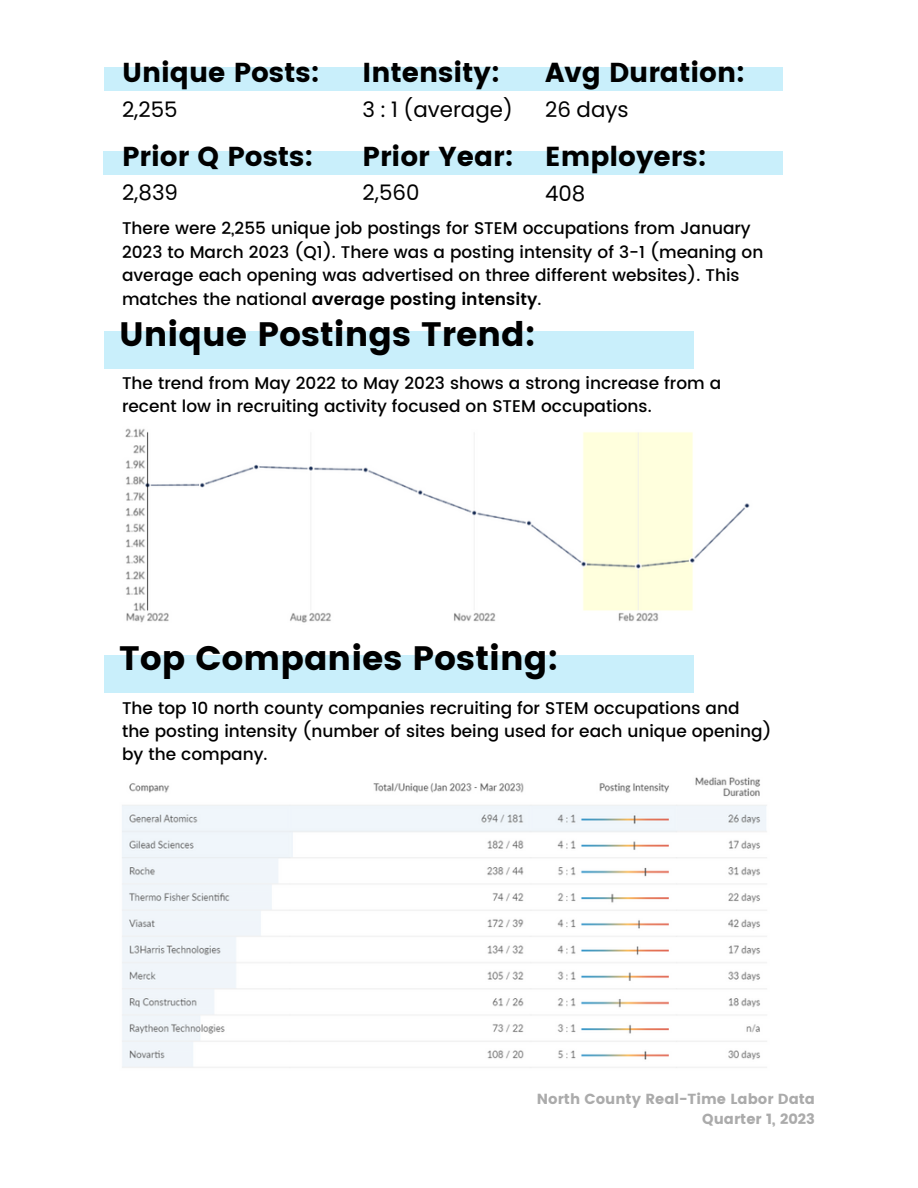
<style>
.page{position:relative;width:918px;height:1188px;background:#fff}
.page>*{position:absolute;margin:0;border:0;box-sizing:border-box;transform-origin:0 0}
.t1{font:33.9px "Poppins";color:#000}
.t2{font:27.3px "Poppins";color:#000}
.t3{font:21.3px "Poppins";color:#000}
.t4{font:500 16.95px/23.2px "Poppins";color:#000}
.t5{font:14.55px/20.1px "Poppins";color:#ababab;text-align:right}
.s1{font-weight:600}
</style>
<div class="page">
<div style="left:104px;top:332px;width:589px;height:37px;background:#c9effb"></div>
<img style="left:125px;top:428px;width:625px;height:195px">
<img style="left:122px;top:777px;width:645px;height:291px">
<div style="left:103px;top:151px;width:679px;height:24px;background:#c9effb"></div>
<div style="left:104px;top:656px;width:589px;height:37px;background:#c9effb"></div>
<div style="left:104px;top:67px;width:678px;height:24px;background:#c9effb"></div>
<h2 class="t2" style="left:122px;top:57px;width:199px">Unique Posts:</h2>
<p class="t3" style="left:122px;top:94px;width:57px">2,255</p>
<h2 class="t2" style="left:122px;top:140px;width:193px">Prior Q Posts:</h2>
<p class="t3" style="left:122px;top:178px;width:58px">2,839</p>
<h2 class="t2" style="left:363px;top:57px;width:139px">Intensity:</h2>
<p class="t3" style="left:363px;top:94px;width:152px">3 : 1 (average)</p>
<h2 class="t2" style="left:363px;top:140px;width:153px">Prior Year:</h2>
<p class="t3" style="left:363px;top:178px;width:58px">2,560</p>
<h2 class="t2" style="left:545px;top:57px;width:201px">Avg Duration:</h2>
<p class="t3" style="left:545px;top:94px;width:85px">26 days</p>
<h2 class="t2" style="left:545px;top:141px;width:163px">Employers:</h2>
<p class="t3" style="left:545px;top:178px;width:42px">408</p>
<p class="t4" style="left:122px;top:216px;width:643px;line-height:23.7px">There were 2,255 unique job postings for STEM occupations from January 2023 to March 2023 (Q1). There was a posting intensity of 3-1 (meaning on average each opening was advertised on three different websites). This matches the national <span class="s1">average posting intensity</span>.</p>
<h1 class="t1" style="left:119px;top:315px;width:418px">Unique Postings Trend:</h1>
<p class="t4" style="left:122px;top:372px;width:601px">The trend from May 2022 to May 2023 shows a strong increase from a recent low in recruiting activity focused on STEM occupations.</p>
<h1 class="t1" style="left:119px;top:638px;width:441px">Top Companies Posting:</h1>
<p class="t4" style="left:122px;top:696px;width:651px">The top 10 north county companies recruiting for STEM occupations and<br>the posting intensity (number of sites being used for each unique opening) by the company.</p>
<p class="t5" style="left:537px;top:1089px;width:280px">North County Real-Time Labor Data<br>Quarter 1, 2023</p>
</div>
